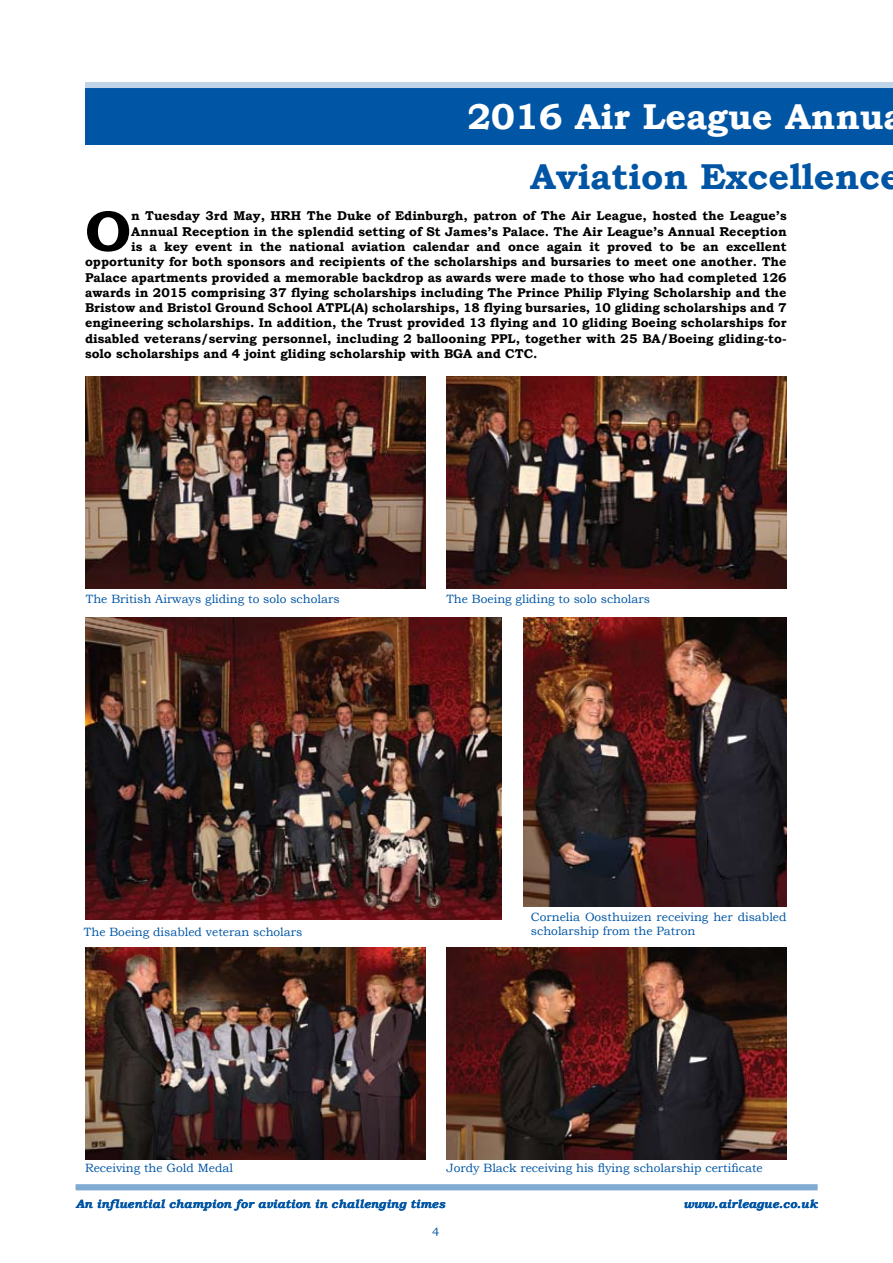
<style>
.page{position:relative;width:893px;height:1263px;background:#fff}
.page>*{position:absolute;margin:0;border:0;box-sizing:border-box;transform-origin:0 0}
.t1{font:700 57.6px "Bookman Old Style";color:#000}
.t2{font:700 36px "Bookman Old Style";color:#0055a4}
.t3{font:700 36px "Bookman Old Style";color:#fff}
.t4{font:700 12.75px "Bookman Old Style";color:#000}
.t5{font:12px/14.4px "Bookman Old Style";color:#0055a4}
.t6{font:italic 700 12px "Bookman Old Style";color:#0055a4}
</style>
<div class="page">
<div style="left:85px;top:88px;width:808px;height:56px;background:#0055a4"></div>
<div style="left:85px;top:82px;width:808px;height:6px;background:#bfd4e8"></div>
<div style="left:76px;top:1184px;width:741px;height:6px;background:#80aad2"></div>
<img style="left:85px;top:376px;width:340px;height:213px">
<img style="left:446px;top:376px;width:341px;height:213px">
<img style="left:85px;top:618px;width:417px;height:302px">
<img style="left:523px;top:618px;width:264px;height:289px">
<img style="left:85px;top:947px;width:340px;height:213px">
<img style="left:446px;top:947px;width:341px;height:213px">
<h2 class="t3" style="left:467px;top:91px;width:418px">2016 Air League Annu</h2>
<h2 class="t2" style="left:530px;top:150px;width:372px">Aviation Excellence</h2>
<h1 class="t1" style="left:85px;top:190px;width:48px">O</h1>
<p class="t4" style="left:131px;top:207px;width:657px">n Tuesday 3rd May, HRH The Duke of Edinburgh, patron of The Air League, hosted the League’s</p>
<p class="t4" style="left:131px;top:222px;width:657px">Annual Reception in the splendid setting of St James’s Palace. The Air League’s Annual Reception</p>
<p class="t4" style="left:131px;top:237px;width:657px">is a key event in the national aviation calendar and once again it proved to be an excellent</p>
<p class="t4" style="left:85px;top:253px;width:703px">opportunity for both sponsors and recipients of the scholarships and bursaries to meet one another. The</p>
<p class="t4" style="left:85px;top:268px;width:703px">Palace apartments provided a memorable backdrop as awards were made to those who had completed 126</p>
<p class="t4" style="left:85px;top:283px;width:703px">awards in 2015 comprising 37 flying scholarships including The Prince Philip Flying Scholarship and the</p>
<p class="t4" style="left:85px;top:299px;width:703px">Bristow and Bristol Ground School ATPL(A) scholarships, 18 flying bursaries, 10 gliding scholarships and 7</p>
<p class="t4" style="left:85px;top:314px;width:703px">engineering scholarships. In addition, the Trust provided 13 flying and 10 gliding Boeing scholarships for</p>
<p class="t4" style="left:85px;top:329px;width:703px">disabled veterans/serving personnel, including 2 ballooning PPL, together with 25 BA/Boeing gliding-to-</p>
<p class="t4" style="left:85px;top:344px;width:454px">solo scholarships and 4 joint gliding scholarship with BGA and CTC.</p>
<p class="t5" style="left:86px;top:592px;width:255px">The British Airways gliding to solo scholars</p>
<p class="t5" style="left:446px;top:592px;width:205px">The Boeing gliding to solo scholars</p>
<p class="t5" style="left:84px;top:924px;width:220px">The Boeing disabled veteran scholars</p>
<p class="t5" style="left:531px;top:909px;width:257px">Cornelia Oosthuizen receiving her disabled scholarship from the Patron</p>
<p class="t5" style="left:85px;top:1160px;width:150px">Receiving the Gold Medal</p>
<p class="t5" style="left:446px;top:1160px;width:318px">Jordy Black receiving his flying scholarship certificate</p>
<p class="t6" style="left:76px;top:1195px;width:371px">An influential champion for aviation in challenging times</p>
<p class="t6" style="left:683px;top:1195px;width:136px">www.airleague.co.uk</p>
<p class="t5" style="left:432px;top:1224px;width:9px">4</p>
</div>
